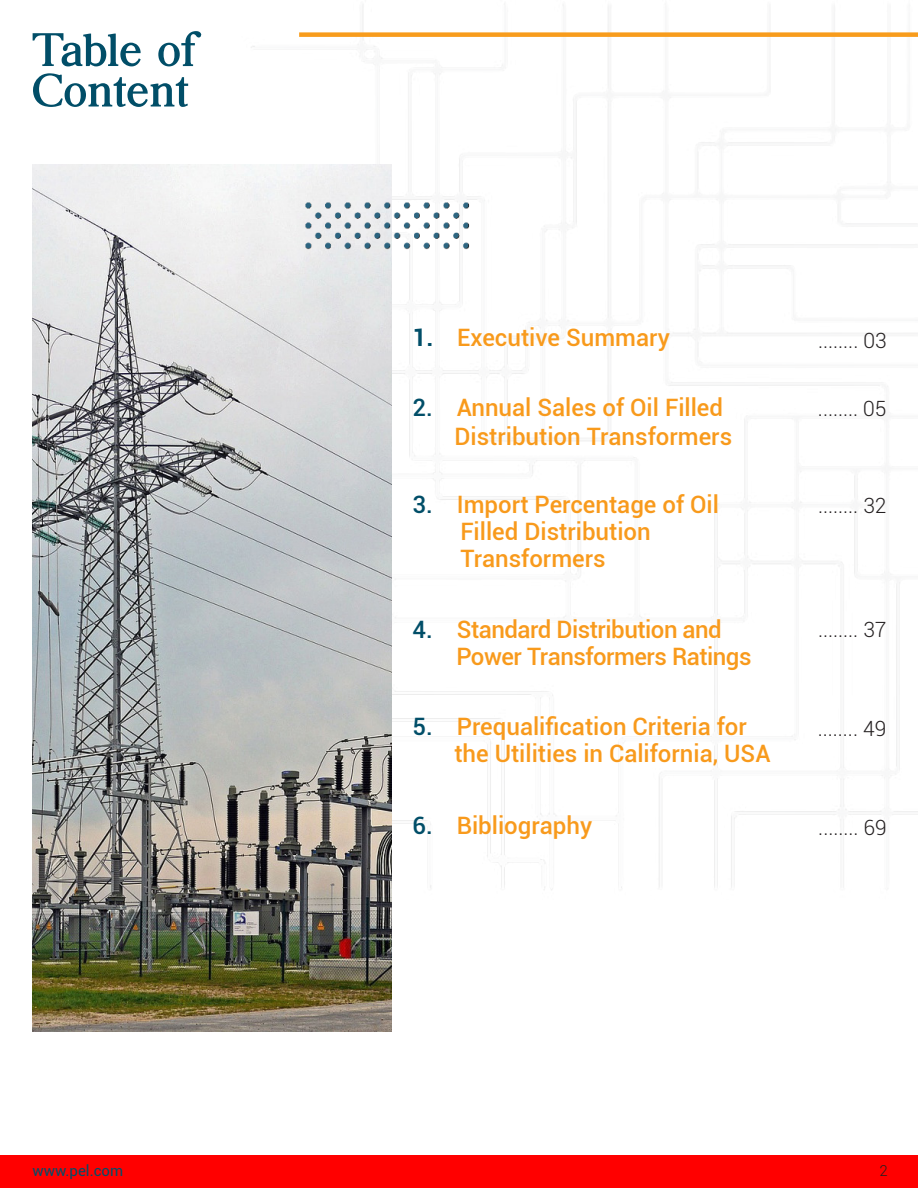
<style>
.page{position:relative;width:918px;height:1188px;background:#fff}
.page>*{position:absolute;margin:0;border:0;box-sizing:border-box;transform-origin:0 0}
.t1{font:700 52.5px/40.5px "Agatho";color:#014e68}
.t2{font:500 24px/27px "Roboto";color:#f89a1c}
.t3{font:500 24px/27px "Roboto";letter-spacing:-.02em;color:#f89a1c}
.t4{font:300 21px "Roboto";color:#231f20}
.t5{font:15px "Roboto";color:#014e68}
.t6{font:300 15px "Roboto";color:#231f20}
.s1{font-weight:700;color:#014e68}
.s2{color:#014e68}
</style>
<div class="page">
<div style="left:0;top:1156px;width:849px;height:32px;background:#f00"></div>
<div style="left:849px;top:1156px;width:69px;height:32px;background:#f00"></div>
<img style="left:26px;top:5px;width:892px;height:1151px">
<div style="left:299px;top:32px;width:619px;height:5px;background:#f89c1c"></div>
<img style="left:32px;top:164px;width:360px;height:867px">
<img style="left:299px;top:188px;width:178px;height:70px">
<h1 class="t1" style="left:32px;top:33px;width:166px">Table of<br>Content</h1>
<p class="t2" style="left:413px;top:326px;width:259px"><span class="s1">1.</span> Executive Summary</p>
<p class="t4" style="left:818px;top:328px;width:70px">........ 03</p>
<p class="t2" style="left:454px;top:395px;width:279px;line-height:28.5px;text-indent:-42px"><span class="s2">2.</span> Annual Sales of Oil Filled<br>Distribution Transformers</p>
<p class="t2" style="left:460px;top:493px;width:260px;text-indent:-48px"><span class="s2">3.</span> Import Percentage of Oil<br>Filled Distribution<br>Transformers</p>
<p class="t3" style="left:456px;top:618px;width:297px;text-indent:-44px"><span class="s2">4.</span> Standard Distribution and<br>Power Transformers Ratings</p>
<p class="t2" style="left:454px;top:712px;width:318px;text-indent:-42px"><span class="s2">5.</span> Prequalification Criteria for the Utilities in California, USA</p>
<p class="t2" style="left:413px;top:814px;width:181px"><span class="s2">6.</span> Bibliography</p>
<p class="t4" style="left:818px;top:397px;width:70px">........ 05</p>
<p class="t4" style="left:818px;top:494px;width:70px">........ 32</p>
<p class="t4" style="left:818px;top:618px;width:70px">........ 37</p>
<p class="t4" style="left:818px;top:716px;width:70px">........ 49</p>
<p class="t4" style="left:818px;top:816px;width:70px">........ 69</p>
<p class="t5" style="left:32px;top:1164px;width:92px">www.pel.com</p>
<p class="t6" style="left:879px;top:1162px;width:10px">2</p>
</div>
